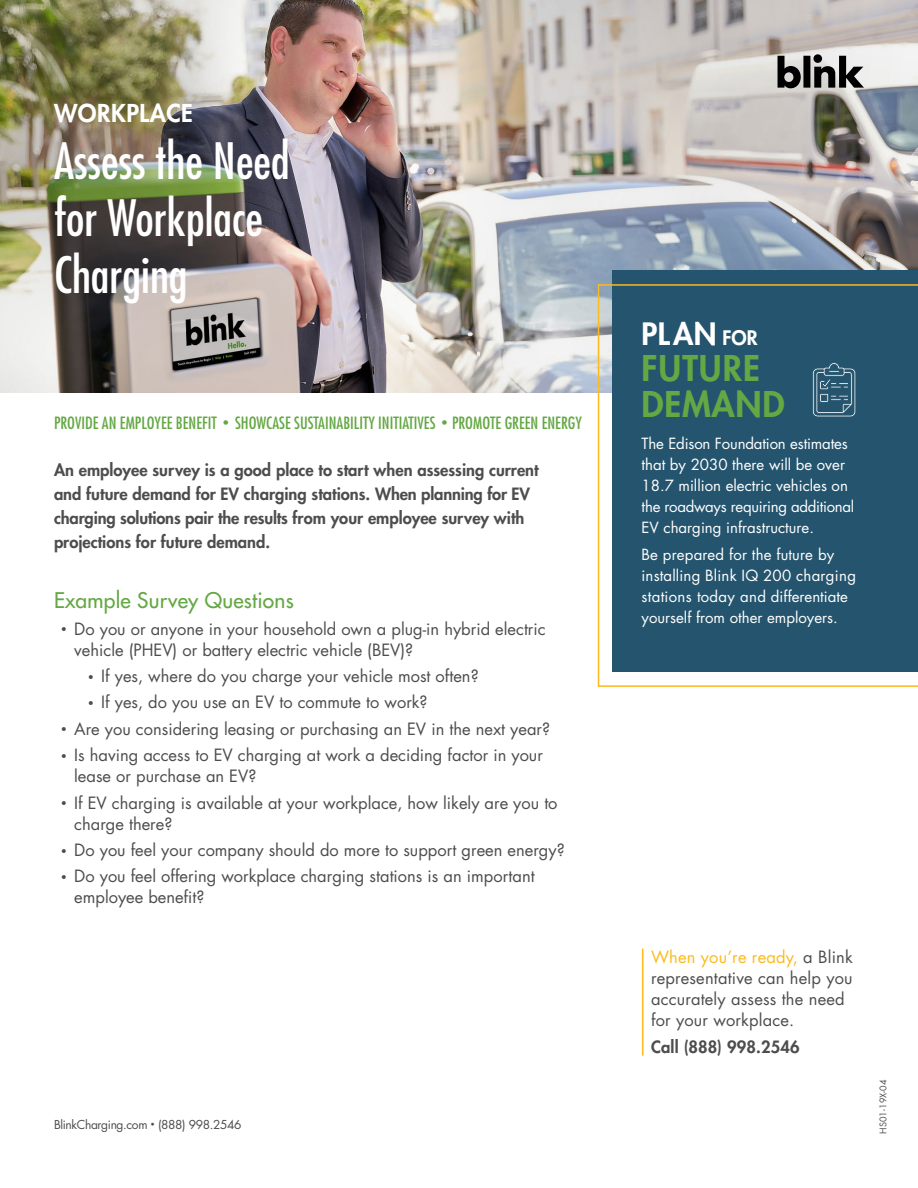
<style>
.page{position:relative;width:918px;height:1188px;background:#fff}
.page>*{position:absolute;margin:0;border:0;box-sizing:border-box;transform-origin:0 0}
.t1{font:condensed 48.75px/57px "Futura Std";color:#fff}
.t2{font:800 34.5px/36px "Futura Std";letter-spacing:.025em;color:#64a844}
.t3{font:800 30px "Futura Std";color:#fff}
.t4{font:800 24px "Futura Std";letter-spacing:.02em;color:#fff}
.t5{font:500 21px "Futura Std";letter-spacing:.01em;color:#64a844}
.t6{font:16.5px/21px "Futura Std";color:#4d4d4f}
.t7{font:800 16.5px/24px "Futura Std";color:#4d4d4f}
.t8{font:condensed 16.5px "Futura Std";color:#64a844}
.t9{font:15px/21px "Futura Std";color:#fff}
.t10{font:12px "Futura Std";letter-spacing:-.03em;color:#4d4d4f}
.t11{font:9px "Futura Std";letter-spacing:.01em;color:#4d4d4f}
.s1{font-size:12px}
.s2{font-size:10.5px}
.s3{font-size:7.5px}
.s4{font-size:19.5px}
.s5{color:#fdba1d}
</style>
<div class="page">
<img style="left:0;top:0;width:918px;height:393px">
<div style="left:612px;top:270px;width:306px;height:402px;background:#25556e"></div>
<svg style="left:598px;top:284px;width:320px;height:403px"></svg>
<svg style="left:777px;top:54px;width:87px;height:34px;background:#727270"></svg>
<hr style="left:642px;top:949px;width:1px;height:107px;background:#fdba1d">
<svg style="left:812px;top:362px;width:45px;height:56px"></svg>
<h3 class="t4" style="left:54px;top:98px;width:141px">WORKPLACE</h3>
<h1 class="t1" style="left:54px;top:132px;width:237px">Assess the Need for Workplace<br>Charging</h1>
<p class="t8" style="left:54px;top:413px;width:529px">PROVIDE AN EMPLOYEE BENEFIT <span class="s1">•</span> SHOWCASE SUSTAINABILITY INITIATIVES <span class="s1">•</span> PROMOTE GREEN ENERGY</p>
<p class="t7" style="left:54px;top:458px;width:486px">An employee survey is a good place to start when assessing current and future demand for EV charging stations. When planning for EV charging solutions pair the results from your employee survey with projections for future demand.</p>
<p class="t5" style="left:54px;top:587px;width:241px">Example Survey Questions</p>
<p class="t6" style="left:74px;top:618px;width:473px;text-indent:-14px"><span class="s2">•</span> Do you or anyone in your household own a plug-in hybrid electric vehicle (PHEV) or battery electric vehicle (BEV)?</p>
<p class="t6" style="left:88px;top:666px;width:392px"><span class="s2">•</span> If yes, where do you charge your vehicle most often?</p>
<p class="t6" style="left:88px;top:692px;width:341px"><span class="s2">•</span> If yes, do you use an EV to commute to work?</p>
<p class="t6" style="left:61px;top:718px;width:491px"><span class="s2">•</span> Are you considering leasing or purchasing an EV in the next year?</p>
<p class="t6" style="left:74px;top:745px;width:470px;text-indent:-14px"><span class="s2">•</span> Is having access to EV charging at work a deciding factor in your lease or purchase an EV?</p>
<p class="t6" style="left:74px;top:792px;width:485px;text-indent:-14px"><span class="s2">•</span> If EV charging is available at your workplace, how likely are you to charge there?</p>
<p class="t6" style="left:61px;top:840px;width:506px"><span class="s2">•</span> Do you feel your company should do more to support green energy?</p>
<p class="t6" style="left:74px;top:866px;width:462px;text-indent:-14px"><span class="s2">•</span> Do you feel offering workplace charging stations is an important employee benefit?</p>
<p class="t10" style="left:54px;top:1117px;width:189px">BlinkCharging.com <span class="s3">•</span> (888) 998.2546</p>
<h3 class="t3" style="left:642px;top:315px;width:117px">PLAN <span class="s4">FOR</span></h3>
<h2 class="t2" style="left:642px;top:351px;width:145px">FUTURE<br>DEMAND</h2>
<p class="t9" style="left:642px;top:434px;width:214px">The Edison Foundation estimates that by 2030 there will be over<br>18.7 million electric vehicles on the roadways requiring additional<br>EV charging infrastructure.</p>
<p class="t9" style="left:642px;top:544px;width:216px">Be prepared for the future by installing Blink IQ 200 charging stations today and differentiate yourself from other employers.</p>
<p class="t6" style="left:651px;top:947px;width:203px"><span class="s5">When you’re ready,</span> a Blink representative can help you accurately assess the need for your workplace.</p>
<p class="t7" style="left:651px;top:1034px;width:150px">Call (888) 998.2546</p>
<p class="t11" style="left:877px;top:1134px;width:56px;rotate:-90deg">HS01-19X-04</p>
</div>
